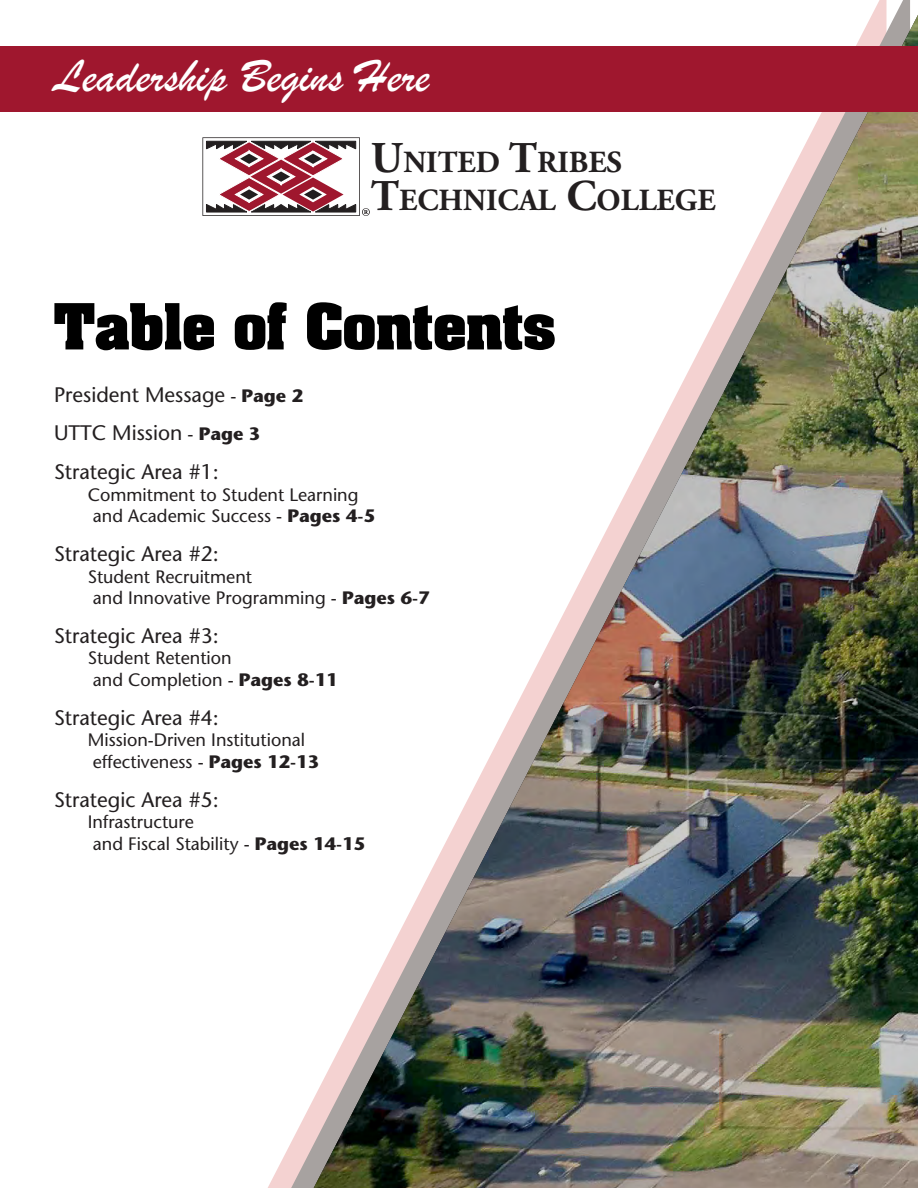
<style>
.page{position:relative;width:918px;height:1188px;background:#fff}
.page>*{position:absolute;margin:0;border:0;box-sizing:border-box;transform-origin:0 0}
.Strategic_Plan{font:700 54px "Aachen";color:#000}
.t1{font:48px "Brush Script";color:#fff}
.t2{font:700 30.75px/38px "Adobe Garamond Pro";color:#231f20}
.t3{font:21px "ATC Onyx";color:#231f20}
.t4{font:18px/21.6px "ATC Onyx";color:#231f20}
.s1{font-size:43.8px}
.s2{font-size:18px}
.s3{font-weight:700;font-size:18px}
.s4{font-weight:700}
</style>
<div class="page">
<img style="left:314px;top:15px;width:604px;height:1173px">
<div style="left:0;top:46px;width:918px;height:66px;background:#9f172e"></div>
<svg style="left:202px;top:137px;width:168px;height:79px"></svg>
<p class="t1" style="left:54px;top:45px;width:377px">Leadership Begins Here</p>
<p class="t2" style="left:371px;top:144px;width:346px"><span class="s1">U</span>NITED <span class="s1">T</span>RIBES<br><span class="s1">T</span>ECHNICAL <span class="s1">C</span>OLLEGE</p>
<p class="Strategic_Plan" style="left:54px;top:286px;width:503px">Table of Contents</p>
<p class="t3" style="left:54px;top:381px;width:251px">President Message <span class="s2">-</span> <span class="s3">Page 2</span></p>
<p class="t3" style="left:54px;top:420px;width:208px">UTTC Mission <span class="s2">-</span> <span class="s3">Page 3</span></p>
<p class="t3" style="left:54px;top:459px;width:166px">Strategic Area #1:</p>
<p class="t4" style="left:88px;top:483px;width:289px">Commitment to Student Learning and Academic Success - <span class="s4">Pages 4-5</span></p>
<p class="t3" style="left:54px;top:541px;width:166px">Strategic Area #2:</p>
<p class="t4" style="left:88px;top:565px;width:343px">Student Recruitment<br>and Innovative Programming - <span class="s4">Pages 6-7</span></p>
<p class="t3" style="left:54px;top:623px;width:166px">Strategic Area #3:</p>
<p class="t4" style="left:88px;top:647px;width:252px">Student Retention<br>and Completion - <span class="s4">Pages 8-11</span></p>
<p class="t3" style="left:54px;top:705px;width:166px">Strategic Area #4:</p>
<p class="t4" style="left:88px;top:729px;width:233px">Mission-Driven Institutional effectiveness - <span class="s4">Pages 12-13</span></p>
<p class="t3" style="left:54px;top:786px;width:166px">Strategic Area #5:</p>
<p class="t4" style="left:88px;top:811px;width:279px">Infrastructure<br>and Fiscal Stability - <span class="s4">Pages 14-15</span></p>
</div>
